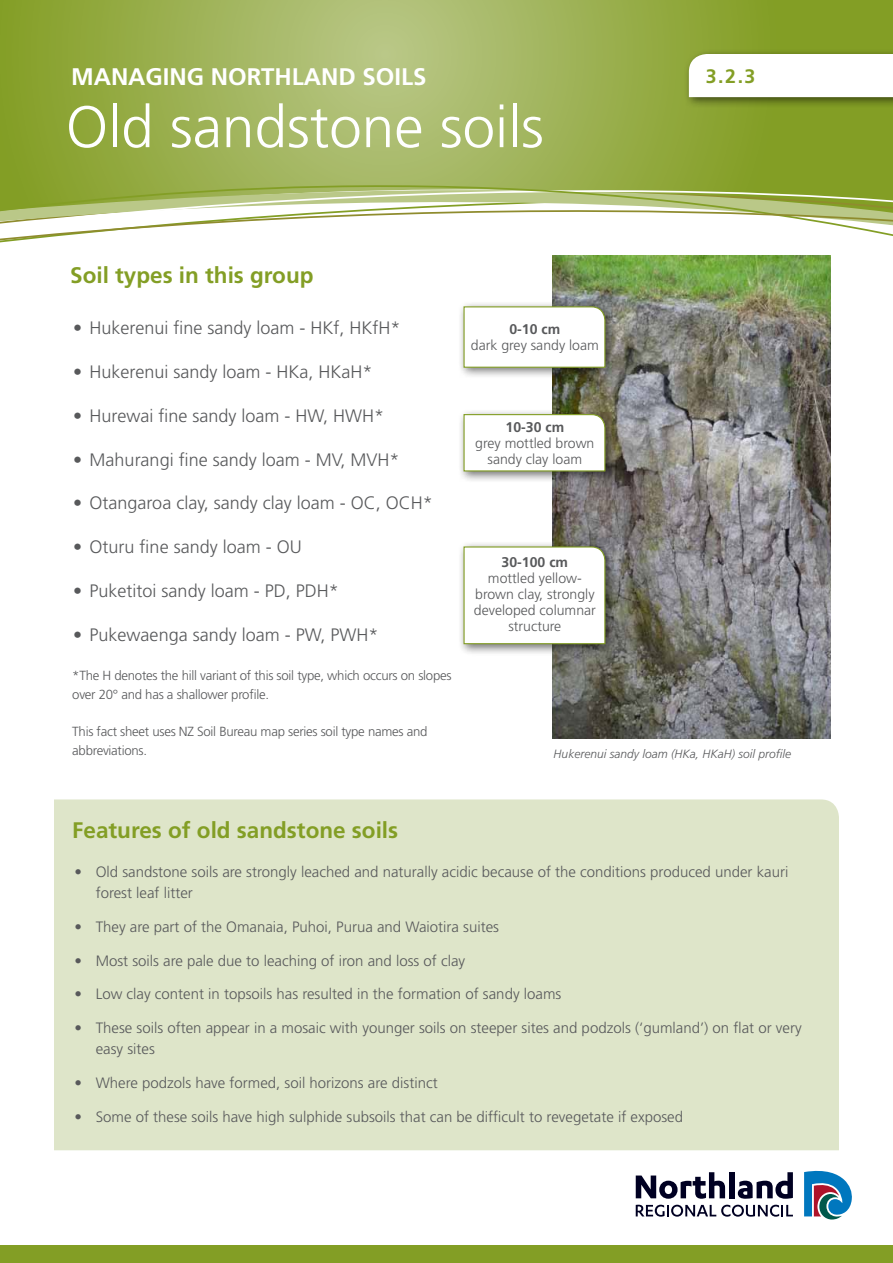
<style>
.page{position:relative;width:893px;height:1263px;background:#fff}
.page>*{position:absolute;margin:0;border:0;box-sizing:border-box;transform-origin:0 0}
.t1{font:300 58.5px "Frutiger";color:#fff}
.t2{font:700 24px "Frutiger";color:#fff}
.t3{font:700 22.5px "Frutiger";color:#839e25}
.t4{font:700 19.5px "Frutiger";color:#839e25}
.t5{font:300 18px "Frutiger";color:#58595b}
.t6{font:300 15px/21px "Frutiger";color:#58595b}
.t7{font:300 14.1px/16px "Frutiger";color:#58595b;text-align:center}
.t8{font:700 14.1px "Frutiger";color:#58595b}
.t9{font:300 13.2px/18.8px "Frutiger";letter-spacing:-.02em;color:#58595b}
.t10{font:italic 300 12px "Frutiger";color:#58595b}
</style>
<div class="page">
<svg style="left:636px;top:1172px;width:89px;height:27px"></svg>
<div style="left:729px;top:1172px;width:6px;height:26px;background:#002"></div>
<svg style="left:738px;top:1172px;width:55px;height:27px"></svg>
<svg style="left:636px;top:1205px;width:157px;height:12px"></svg>
<svg style="left:804px;top:1170px;width:48px;height:49px"></svg>
<svg style="left:0;top:0;width:893px;height:149px;background:#9bb051"></svg>
<svg style="left:0;top:149px;width:893px;height:122px"></svg>
<div style="left:683px;top:49px;width:210px;height:60px;background:#000;opacity:.55"></div>
<svg style="left:689px;top:54px;width:204px;height:43px"></svg>
<div style="left:0;top:1245px;width:893px;height:18px;background:#839e25"></div>
<div style="left:54px;top:799px;width:785px;height:351px;background:#dee5c9"></div>
<img style="left:553px;top:255px;width:277px;height:484px">
<div style="left:458px;top:301px;width:159px;height:78px;background:#000;opacity:.55"></div>
<svg style="left:463px;top:306px;width:143px;height:62px"></svg>
<div style="left:458px;top:409px;width:159px;height:74px;background:#000;opacity:.55"></div>
<svg style="left:463px;top:413px;width:143px;height:59px"></svg>
<div style="left:458px;top:541px;width:159px;height:115px;background:#000;opacity:.55"></div>
<svg style="left:463px;top:546px;width:143px;height:99px"></svg>
<h2 class="t2" style="left:71px;top:62px;width:357px">MANAGING NORTHLAND SOILS</h2>
<h1 class="t1" style="left:66px;top:94px;width:479px">Old sandstone soils</h1>
<h3 class="t3" style="left:70px;top:262px;width:245px">Soil types in this group</h3>
<p class="t5" style="left:73px;top:318px;width:329px">• Hukerenui fine sandy loam - HKf, HKfH*</p>
<p class="t5" style="left:73px;top:362px;width:301px">• Hukerenui sandy loam - HKa, HKaH*</p>
<p class="t5" style="left:73px;top:405px;width:312px">• Hurewai fine sandy loam - HW, HWH*</p>
<p class="t5" style="left:73px;top:449px;width:328px">• Mahurangi fine sandy loam - MV, MVH*</p>
<p class="t5" style="left:73px;top:493px;width:361px">• Otangaroa clay, sandy clay loam - OC, OCH*</p>
<p class="t5" style="left:73px;top:537px;width:230px">• Oturu fine sandy loam - OU</p>
<p class="t5" style="left:73px;top:580px;width:267px">• Puketitoi sandy loam - PD, PDH*</p>
<p class="t5" style="left:73px;top:624px;width:307px">• Pukewaenga sandy loam - PW, PWH*</p>
<p class="t8" style="left:509px;top:321px;width:52px">0-10 cm</p>
<p class="t7" style="left:471px;top:337px;width:129px">dark grey sandy loam</p>
<p class="t8" style="left:506px;top:419px;width:60px">10-30 cm</p>
<p class="t7" style="left:475px;top:435px;width:121px">grey mottled brown sandy clay loam</p>
<p class="t8" style="left:502px;top:554px;width:68px">30-100 cm</p>
<p class="t7" style="left:474px;top:570px;width:123px">mottled yellow&shy;brown clay, strongly developed columnar structure</p>
<h3 class="t4" style="left:706px;top:65px;width:51px">3.2.3</h3>
<p class="t9" style="left:72px;top:666px;width:381px">*The H denotes the hill variant of this soil type, which occurs on slopes over 20° and has a shallower profile.</p>
<p class="t9" style="left:72px;top:722px;width:357px">This fact sheet uses NZ Soil Bureau map series soil type names and abbreviations.</p>
<p class="t10" style="left:554px;top:747px;width:239px">Hukerenui sandy loam (HKa, HKaH) soil profile</p>
<h3 class="t3" style="left:72px;top:817px;width:327px">Features of old sandstone soils</h3>
<p class="t6" style="left:96px;top:861px;width:694px;text-indent:-21px">• Old sandstone soils are strongly leached and naturally acidic because of the conditions produced under kauri forest leaf litter</p>
<p class="t6" style="left:74px;top:916px;width:426px">• They are part of the Omanaia, Puhoi, Purua and Waiotira suites</p>
<p class="t6" style="left:74px;top:950px;width:392px">• Most soils are pale due to leaching of iron and loss of clay</p>
<p class="t6" style="left:74px;top:984px;width:488px">• Low clay content in topsoils has resulted in the formation of sandy loams</p>
<p class="t6" style="left:96px;top:1017px;width:708px;text-indent:-21px">• These soils often appear in a mosaic with younger soils on steeper sites and podzols (‘gumland’) on flat or very easy sites</p>
<p class="t6" style="left:74px;top:1072px;width:365px">• Where podzols have formed, soil horizons are distinct</p>
<p class="t6" style="left:74px;top:1106px;width:610px">• Some of these soils have high sulphide subsoils that can be difficult to revegetate if exposed</p>
</div>
